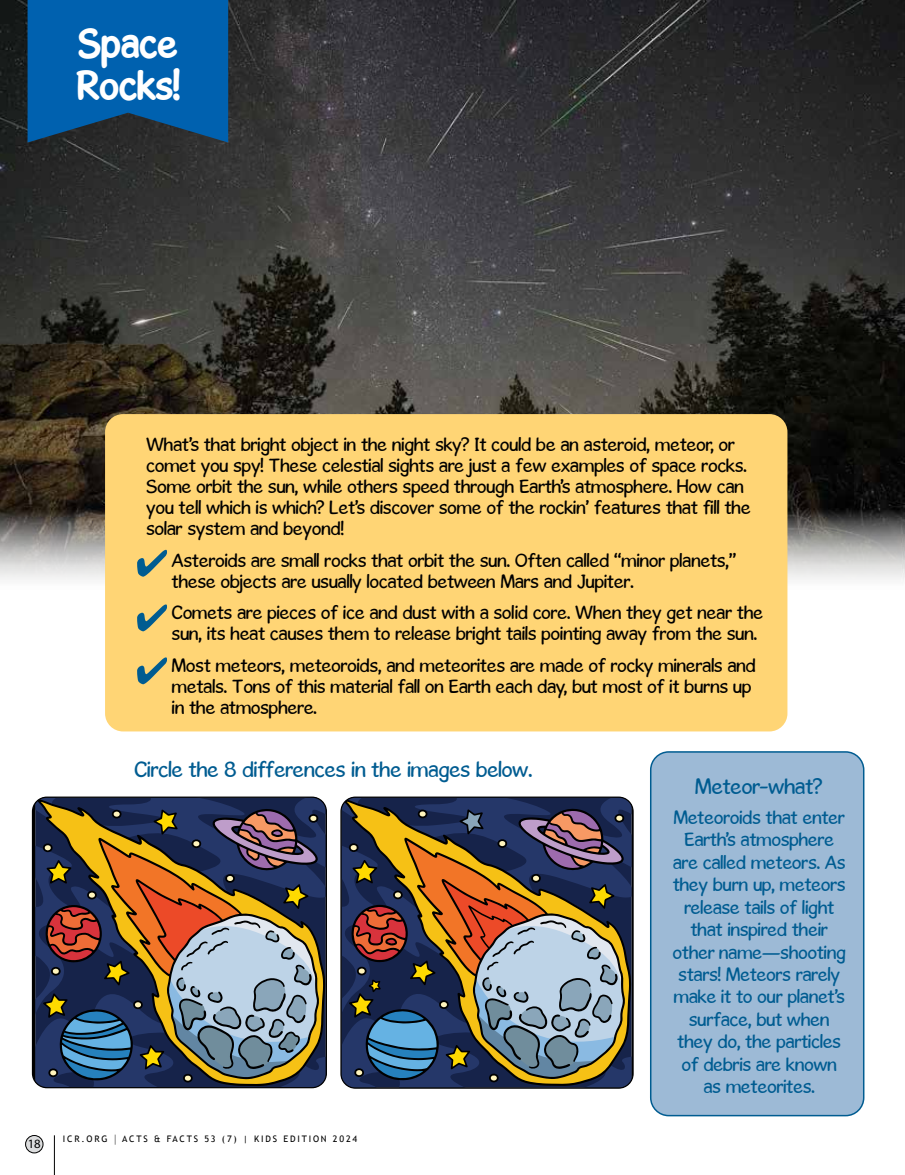
<style>
.page{position:relative;width:905px;height:1175px;background:#fff}
.page>*{position:absolute;margin:0;border:0;box-sizing:border-box;transform-origin:0 0}
.t1{font:700 43.5px/42px "Gosmick Sans";letter-spacing:-.025em;color:#fff;scale:.95 1}
.t2{font:22.5px "Gosmick Sans";letter-spacing:-.02em;color:#005c91}
.t3{font:19.5px/21px "Gosmick Sans";letter-spacing:-.02em;color:#000}
.t4{font:19.5px/22.4px "Gosmick Sans";letter-spacing:-.02em;color:#005c91;text-align:center}
.t5{font:12.75px "Myriad Pro";color:#000}
.t6{font:9px "Trebuchet MS";letter-spacing:.2em;color:#000}
.s1{font-size:12.15px}
</style>
<div class="page">
<img style="left:0;top:0;width:904px;height:597px">
<svg style="left:28px;top:0;width:200px;height:142px;background:#045ba1"></svg>
<div style="left:105px;top:414px;width:682px;height:317px;background:#ffd575;border-radius:18px"></div>
<svg style="left:137px;top:550px;width:30px;height:26px"></svg>
<svg style="left:137px;top:604px;width:30px;height:27px"></svg>
<svg style="left:137px;top:657px;width:30px;height:27px"></svg>
<div style="left:26px;top:1135px;width:17px;height:17px;background:#dcddde;border-radius:50%"></div>
<div style="left:25px;top:1135px;width:18px;height:18px;border:1px solid #000;border-radius:50%"></div>
<hr style="left:54px;top:1135px;width:1px;height:39px;background:#000">
<svg style="left:32px;top:798px;width:294px;height:289px;background:#68605e"></svg>
<div style="left:32px;top:796px;width:295px;height:292px;border:1px solid #000;border-radius:14px"></div>
<svg style="left:342px;top:798px;width:291px;height:290px;background:#6a6361"></svg>
<div style="left:340px;top:796px;width:293px;height:292px;border:1px solid #000;border-radius:14px"></div>
<div style="left:650px;top:752px;width:213px;height:363px;background:#9dbad6;border-radius:18px"></div>
<div style="left:650px;top:751px;width:214px;height:365px;border:2px solid #005c91;border-radius:18px"></div>
<h1 class="t1" style="left:76px;top:22px;width:112px">Space<br>Rocks!</h1>
<p class="t5" style="left:28px;top:1136px;width:14px">18</p>
<p class="t3" style="left:146px;top:433px;width:606px">What’s that bright object in the night sky? It could be an asteroid, meteor, or comet you spy! These celestial sights are just a few examples of space rocks.<br>Some orbit the sun, while others speed through Earth’s atmosphere. How can you tell which is which? Let’s discover some of the rockin’ features that fill the solar system and beyond!</p>
<p class="t3" style="left:172px;top:549px;width:566px">Asteroids are small rocks that orbit the sun. Often called “minor planets,” these objects are usually located between Mars and Jupiter.</p>
<p class="t3" style="left:172px;top:602px;width:593px">Comets are pieces of ice and dust with a solid core. When they get near the sun, its heat causes them to release bright tails pointing away from the sun.</p>
<p class="t3" style="left:172px;top:655px;width:585px">Most meteors, meteoroids, and meteorites are made of rocky minerals and metals. Tons of this material fall on Earth each day, but most of it burns up in the atmosphere.</p>
<p class="t2" style="left:134px;top:755px;width:400px">Circle the 8 differences in the images below.</p>
<p class="t6" style="left:63px;top:1133px;width:296px">ICR.ORG <span class="s1">|</span> ACTS &amp; FACTS 53 (7) | KIDS EDITION 2024</p>
<p class="t2" style="left:694px;top:772px;width:129px">Meteor-what?</p>
<p class="t4" style="left:672px;top:806px;width:175px">Meteoroids that enter<br>Earth’s atmosphere are called meteors. As they burn up, meteors release tails of light that inspired their other name—shooting stars! Meteors rarely make it to our planet’s surface, but when they do, the particles of debris are known as meteorites.</p>
</div>
